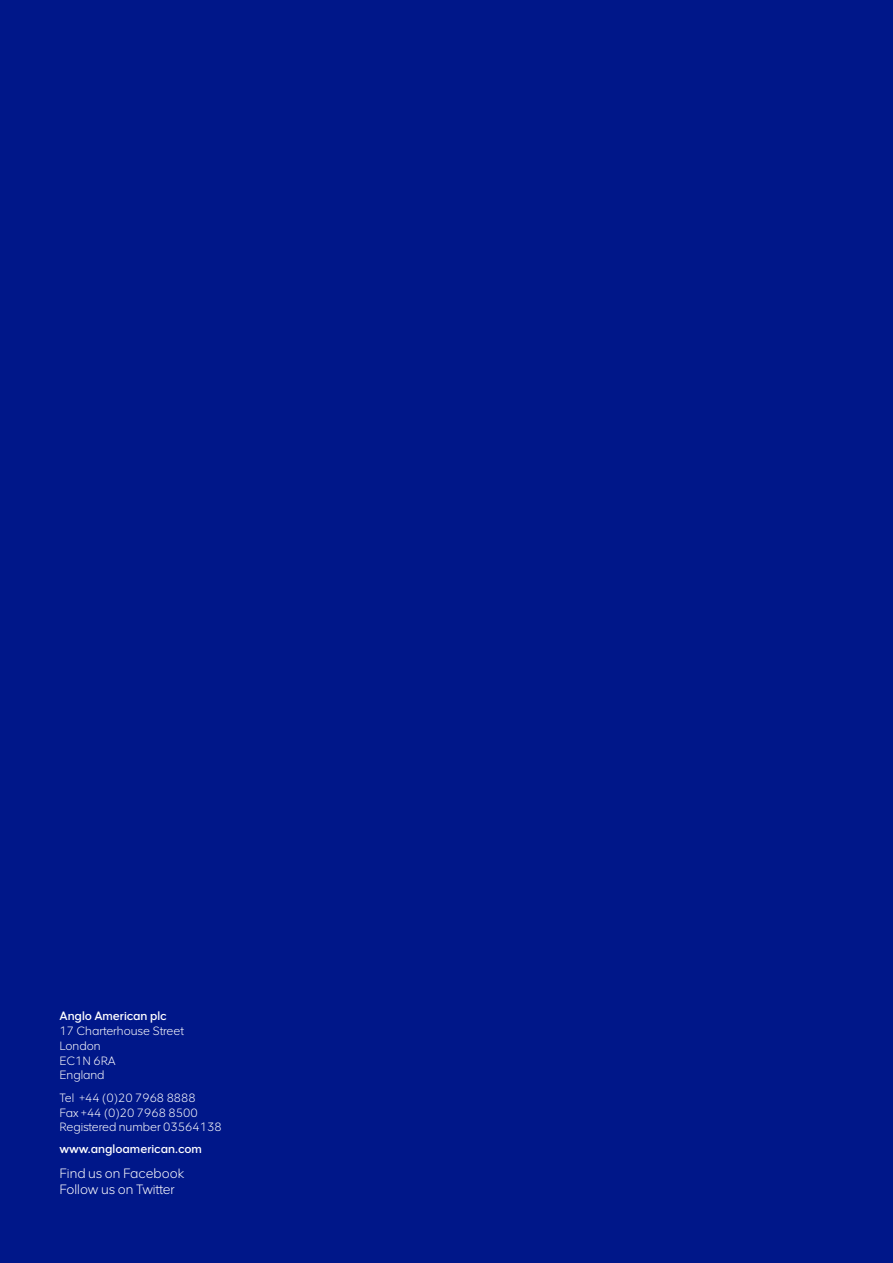
<style>
.page{position:relative;width:893px;height:1263px;background:#001789}
.page>*{position:absolute;margin:0;border:0;box-sizing:border-box;transform-origin:0 0}
.t1{font:300 13.5px/16.2px "AA Smart Sans";color:#fff}
.t2{font:300 12px/14.9px "AA Smart Sans";color:#fff}
.t3{font:600 12px "AA Smart Sans";color:#fff}
</style>
<div class="page">
<p class="t3" style="left:60px;top:1008px;width:109px">Anglo American plc</p>
<p class="t2" style="left:60px;top:1023px;width:126px">17 Charterhouse Street<br>London<br>EC1N 6RA<br>England</p>
<p class="t2" style="left:60px;top:1090px;width:164px">Tel +44 (0)20 7968 8888<br>Fax +44 (0)20 7968 8500<br>Registered number 03564138</p>
<p class="t3" style="left:60px;top:1141px;width:144px">www.angloamerican.com</p>
<p class="t1" style="left:60px;top:1165px;width:126px">Find us on Facebook<br>Follow us on Twitter</p>
</div>
